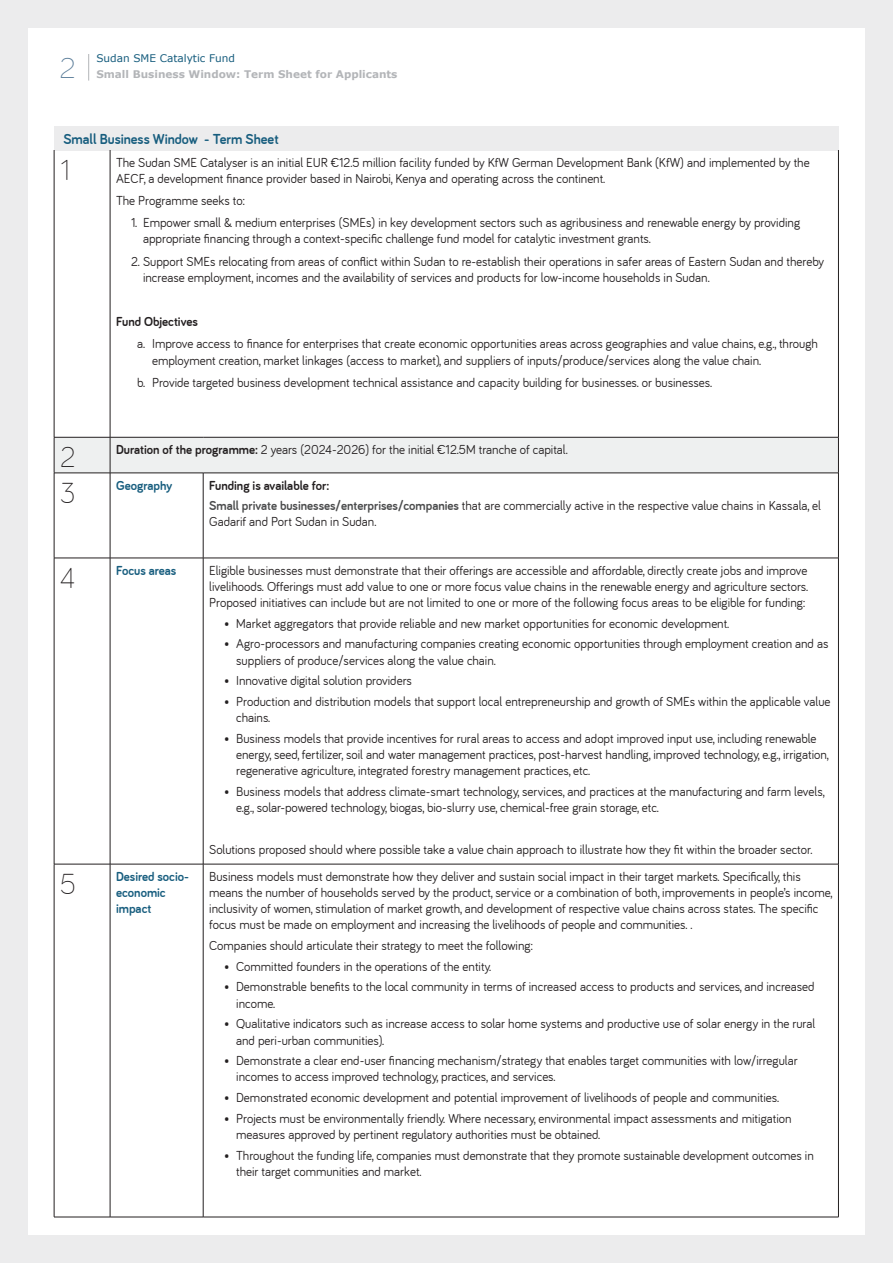
<style>
.page{position:relative;width:893px;height:1263px;background:#fff}
.page>*{position:absolute;margin:0;border:0;box-sizing:border-box;transform-origin:0 0}
.t1{font:300 30px "Bariol";color:#231f20;scale:.95 1}
.t2{font:300 30px "Bariol";color:#5c7e9a}
.t3{font:700 15px "Bariol";color:#175d7e;scale:.95 1}
.t4{font:13.5px/16.2px "Bariol";color:#231f20;scale:.95 1}
.t5{font:700 13.5px/16.2px "Bariol";color:#175d7e;scale:.95 1}
.t6{font:700 13.5px "Bariol";color:#231f20;scale:.95 1}
.t7{font:700 10.5px "Verdana";color:#b3b5b8}
.t8{font:10.5px "Verdana";color:#175d7e}
.s1{font-weight:700}
.s2{font-weight:700;color:#4b4c4d}
</style>
<div class="page">
<div style="left:54px;top:126px;width:784px;height:24px;background:#ececed"></div>
<div style="left:55px;top:438px;width:783px;height:35px;background:#eef0f0"></div>
<hr style="left:54px;top:437px;width:56px;height:1px;background:#231f20">
<hr style="left:110px;top:437px;width:93px;height:1px;background:#231f20">
<hr style="left:203px;top:437px;width:635px;height:1px;background:#231f20">
<hr style="left:54px;top:473px;width:56px;height:1px;background:#231f20">
<hr style="left:110px;top:473px;width:93px;height:1px;background:#231f20">
<hr style="left:203px;top:473px;width:635px;height:1px;background:#231f20">
<hr style="left:203px;top:473px;width:1px;height:85px;background:#231f20">
<hr style="left:54px;top:558px;width:56px;height:1px;background:#231f20">
<hr style="left:110px;top:558px;width:93px;height:1px;background:#231f20">
<hr style="left:203px;top:558px;width:635px;height:1px;background:#231f20">
<hr style="left:203px;top:558px;width:1px;height:306px;background:#231f20">
<hr style="left:54px;top:864px;width:56px;height:1px;background:#231f20">
<hr style="left:110px;top:864px;width:93px;height:1px;background:#231f20">
<hr style="left:203px;top:864px;width:635px;height:1px;background:#231f20">
<hr style="left:203px;top:864px;width:1px;height:353px;background:#231f20">
<hr style="left:54px;top:1217px;width:56px;height:1px;background:#231f20">
<hr style="left:110px;top:1217px;width:93px;height:1px;background:#231f20">
<hr style="left:203px;top:1217px;width:635px;height:1px;background:#231f20">
<hr style="left:54px;top:150px;width:1px;height:287px;background:#231f20">
<hr style="left:110px;top:150px;width:1px;height:287px;background:#231f20">
<hr style="left:838px;top:150px;width:1px;height:287px;background:#231f20">
<hr style="left:54px;top:437px;width:1px;height:36px;background:#231f20">
<hr style="left:110px;top:437px;width:1px;height:36px;background:#231f20">
<hr style="left:838px;top:437px;width:1px;height:36px;background:#231f20">
<hr style="left:54px;top:473px;width:1px;height:85px;background:#231f20">
<hr style="left:110px;top:473px;width:1px;height:85px;background:#231f20">
<hr style="left:838px;top:473px;width:1px;height:85px;background:#231f20">
<hr style="left:54px;top:558px;width:1px;height:306px;background:#231f20">
<hr style="left:110px;top:558px;width:1px;height:306px;background:#231f20">
<hr style="left:838px;top:558px;width:1px;height:306px;background:#231f20">
<hr style="left:54px;top:864px;width:1px;height:353px;background:#231f20">
<hr style="left:110px;top:864px;width:1px;height:353px;background:#231f20">
<hr style="left:838px;top:864px;width:1px;height:353px;background:#231f20">
<div style="left:0;top:0;width:893px;height:28px;background:#ececed"></div>
<div style="left:0;top:0;width:28px;height:1263px;background:#ececed"></div>
<div style="left:865px;top:0;width:28px;height:1263px;background:#ececed"></div>
<svg style="left:88px;top:54px;width:1px;height:27px"></svg>
<div style="left:0;top:1235px;width:893px;height:28px;background:#ececed"></div>
<p class="t2" style="left:60px;top:51px;width:17px">2</p>
<p class="t8" style="left:96px;top:51px;width:140px">Sudan SME Catalytic Fund</p>
<p class="t7" style="left:96px;top:67px;width:303px">Small Business Window: Term Sheet for Applicants</p>
<p class="t3" style="left:63px;top:130px;width:228px">Small Business Window - Term Sheet</p>
<p class="t1" style="left:60px;top:153px;width:12px">1</p>
<p class="t4" style="left:116px;top:154px;width:732px">The Sudan SME Catalyser is an initial EUR €12.5 million facility funded by KfW German Development Bank (KfW) and implemented by the<br>AECF, a development finance provider based in Nairobi, Kenya and operating across the continent.</p>
<p class="t4" style="left:116px;top:192px;width:137px">The Programme seeks to:</p>
<p class="t4" style="left:143px;top:215px;width:693px;text-indent:-12px">1. Empower small &amp; medium enterprises (SMEs) in key development sectors such as agribusiness and renewable energy by providing appropriate financing through a context-specific challenge fund model for catalytic investment grants.</p>
<p class="t4" style="left:143px;top:253px;width:718px;text-indent:-12px">2. Support SMEs relocating from areas of conflict within Sudan to re-establish their operations in safer areas of Eastern Sudan and thereby increase employment, incomes and the availability of services and products for low-income households in Sudan.</p>
<p class="t6" style="left:116px;top:314px;width:88px">Fund Objectives</p>
<p class="t4" style="left:152px;top:336px;width:702px;text-indent:-15px">a. Improve access to finance for enterprises that create economic opportunities areas across geographies and value chains, e.g., through employment creation, market linkages (access to market), and suppliers of inputs/produce/services along the value chain.</p>
<p class="t4" style="left:137px;top:374px;width:607px">b. Provide targeted business development technical assistance and capacity building for businesses. or businesses.</p>
<p class="t1" style="left:60px;top:440px;width:17px">2</p>
<p class="t4" style="left:116px;top:441px;width:477px"><span class="s1">Duration of the programme:</span> 2 years (2024-2026) for the initial €12.5M tranche of capital.</p>
<p class="t1" style="left:60px;top:475px;width:18px">3</p>
<p class="t5" style="left:116px;top:477px;width:61px">Geography</p>
<p class="t6" style="left:209px;top:477px;width:128px">Funding is available for:</p>
<p class="t4" style="left:209px;top:498px;width:645px"><span class="s2">Small private businesses/enterprises/companies</span> that are commercially active in the respective value chains in Kassala, el<br>Gadarif and Port Sudan in Sudan.</p>
<p class="t1" style="left:60px;top:561px;width:17px">4</p>
<p class="t5" style="left:116px;top:562px;width:65px">Focus areas</p>
<p class="t4" style="left:209px;top:562px;width:632px;text-align:justify">Eligible businesses must demonstrate that their offerings are accessible and affordable, directly create jobs and improve livelihoods. Offerings must add value to one or more focus value chains in the renewable energy and agriculture sectors.<br>Proposed initiatives can include but are not limited to one or more of the following focus areas to be eligible for funding:</p>
<p class="t4" style="left:224px;top:615px;width:533px">• Market aggregators that provide reliable and new market opportunities for economic development.</p>
<p class="t4" style="left:236px;top:636px;width:625px;text-indent:-12px">• Agro-processors and manufacturing companies creating economic opportunities through employment creation and as suppliers of produce/services along the value chain.</p>
<p class="t4" style="left:224px;top:673px;width:199px">• Innovative digital solution providers</p>
<p class="t4" style="left:236px;top:693px;width:627px;text-indent:-12px">• Production and distribution models that support local entrepreneurship and growth of SMEs within the applicable value chains.</p>
<p class="t4" style="left:236px;top:730px;width:625px;text-indent:-12px">• Business models that provide incentives for rural areas to access and adopt improved input use, including renewable energy, seed, fertilizer, soil and water management practices, post-harvest handling, improved technology, e.g., irrigation, regenerative agriculture, integrated forestry management practices, etc.</p>
<p class="t4" style="left:236px;top:783px;width:621px;text-indent:-12px">• Business models that address climate-smart technology, services, and practices at the manufacturing and farm levels, e.g., solar-powered technology, biogas, bio-slurry use, chemical-free grain storage, etc.</p>
<p class="t4" style="left:209px;top:841px;width:636px">Solutions proposed should where possible take a value chain approach to illustrate how they fit within the broader sector.</p>
<p class="t1" style="left:60px;top:867px;width:18px">5</p>
<p class="t5" style="left:116px;top:868px;width:78px">Desired socio&shy;economic impact</p>
<p class="t4" style="left:209px;top:868px;width:658px">Business models must demonstrate how they deliver and sustain social impact in their target markets. Specifically, this means the number of households served by the product, service or a combination of both, improvements in people’s income, inclusivity of women, stimulation of market growth, and development of respective value chains across states. The specific focus must be made on employment and increasing the livelihoods of people and communities. .</p>
<p class="t4" style="left:209px;top:937px;width:342px">Companies should articulate their strategy to meet the following:</p>
<p class="t4" style="left:224px;top:958px;width:283px">• Committed founders in the operations of the entity.</p>
<p class="t4" style="left:236px;top:979px;width:610px;text-indent:-12px">• Demonstrable benefits to the local community in terms of increased access to products and services, and increased income.</p>
<p class="t4" style="left:236px;top:1016px;width:611px;text-indent:-12px">• Qualitative indicators such as increase access to solar home systems and productive use of solar energy in the rural and peri-urban communities).</p>
<p class="t4" style="left:236px;top:1052px;width:592px;text-indent:-12px">• Demonstrate a clear end-user financing mechanism/strategy that enables target communities with low/irregular incomes to access improved technology, practices, and services.</p>
<p class="t4" style="left:224px;top:1089px;width:586px">• Demonstrated economic development and potential improvement of livelihoods of people and communities.</p>
<p class="t4" style="left:236px;top:1110px;width:586px;text-indent:-12px">• Projects must be environmentally friendly. Where necessary, environmental impact assessments and mitigation measures approved by pertinent regulatory authorities must be obtained.</p>
<p class="t4" style="left:236px;top:1147px;width:609px;text-indent:-12px">• Throughout the funding life, companies must demonstrate that they promote sustainable development outcomes in their target communities and market.</p>
</div>
